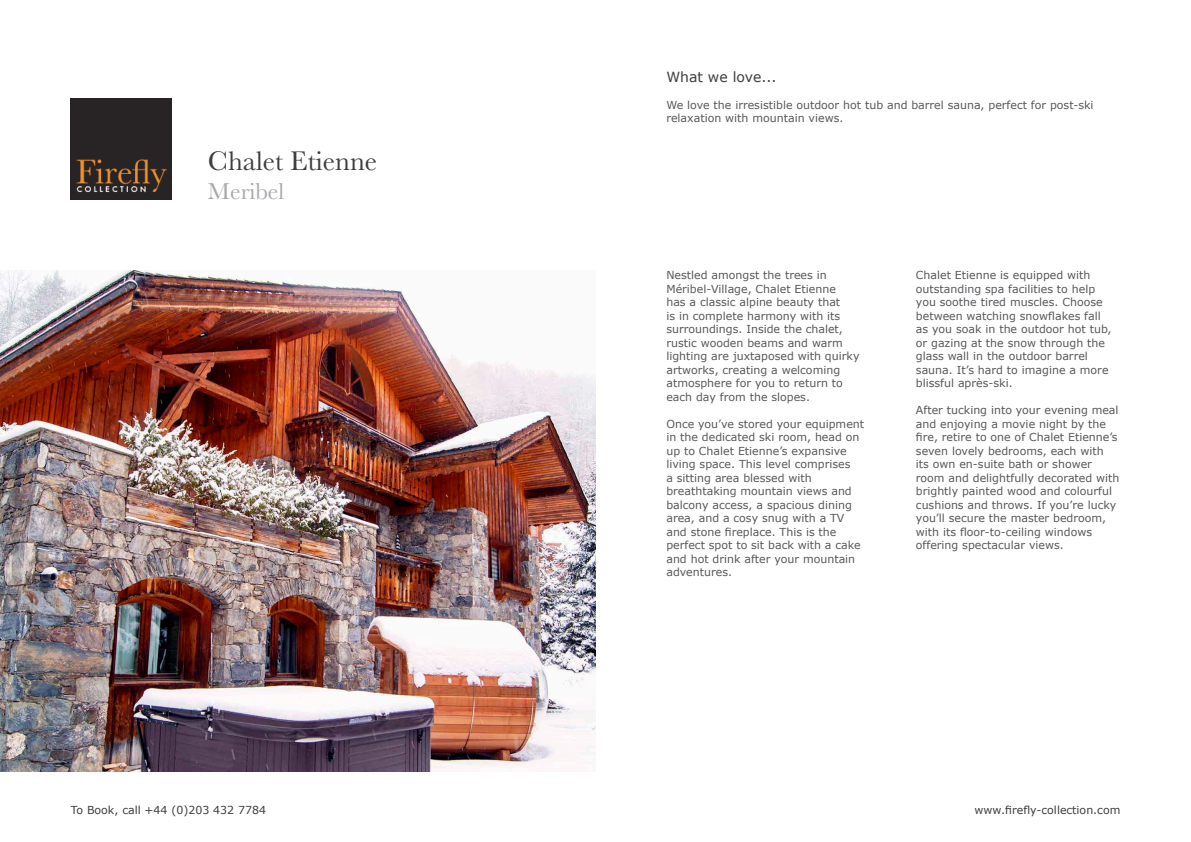
<style>
.page{position:relative;width:1191px;height:842px;background:#fff}
.page>*{position:absolute;margin:0;border:0;box-sizing:border-box;transform-origin:0 0}
.t1{font:28px "Baskerville";color:#3e3e3f}
.t2{font:24px "Baskerville";color:#a8a9ad}
.t3{font:14px "Verdana";color:#3e3e3f}
.t4{font:11px/13.5px "Verdana";color:#57585a}
.t5{font:11px "Verdana";color:#3e3e3f}
</style>
<div class="page">
<img style="left:71px;top:99px;width:101px;height:101px">
<img style="left:0;top:271px;width:595px;height:500px">
<p class="t1" style="left:208px;top:143px;width:171px">Chalet Etienne</p>
<p class="t2" style="left:208px;top:176px;width:78px">Meribel</p>
<p class="t5" style="left:71px;top:802px;width:197px">To Book, call +44 (0)203 432 7784</p>
<p class="t3" style="left:666px;top:68px;width:112px">What we love...</p>
<p class="t4" style="left:666px;top:98px;width:429px">We love the irresistible outdoor hot tub and barrel sauna, perfect for post-ski relaxation with mountain views.</p>
<p class="t4" style="left:666px;top:269px;width:195px">Nestled amongst the trees in<br>Méribel-Village, Chalet Etienne<br>has a classic alpine beauty that<br>is in complete harmony with its surroundings. Inside the chalet, rustic wooden beams and warm lighting are juxtaposed with quirky artworks, creating a welcoming atmosphere for you to return to each day from the slopes.</p>
<p class="t4" style="left:666px;top:417px;width:199px">Once you’ve stored your equipment in the dedicated ski room, head on up to Chalet Etienne’s expansive living space. This level comprises<br>a sitting area blessed with breathtaking mountain views and balcony access, a spacious dining area, and a cosy snug with a TV and stone fireplace. This is the perfect spot to sit back with a cake and hot drink after your mountain adventures.</p>
<p class="t4" style="left:916px;top:269px;width:197px">Chalet Etienne is equipped with outstanding spa facilities to help you soothe tired muscles. Choose between watching snowflakes fall as you soak in the outdoor hot tub, or gazing at the snow through the glass wall in the outdoor barrel sauna. It’s hard to imagine a more blissful après-ski.</p>
<p class="t4" style="left:916px;top:404px;width:205px">After tucking into your evening meal and enjoying a movie night by the fire, retire to one of Chalet Etienne’s seven lovely bedrooms, each with<br>its own en-suite bath or shower room and delightfully decorated with brightly painted wood and colourful cushions and throws. If you’re lucky you’ll secure the master bedroom, with its floor-to-ceiling windows offering spectacular views.</p>
<p class="t5" style="left:974px;top:802px;width:147px">www.firefly-collection.com</p>
</div>
